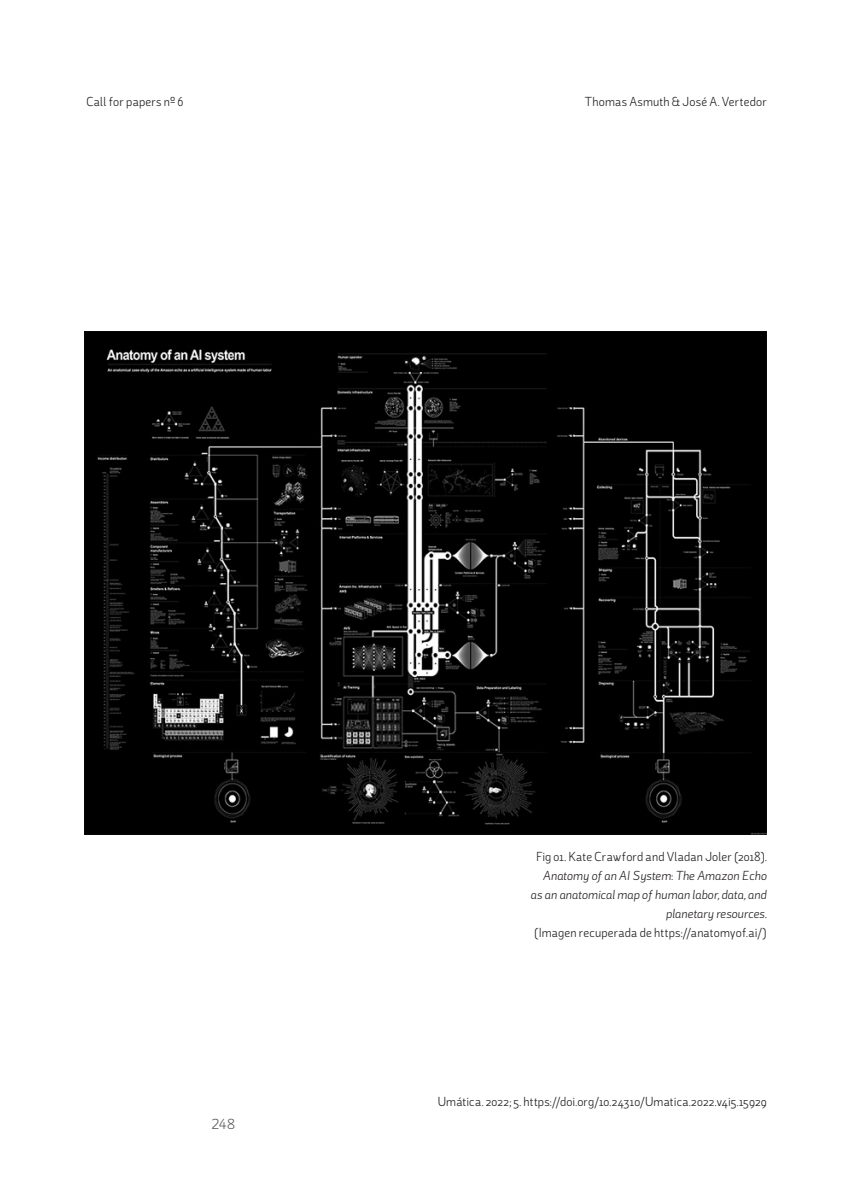
<style>
.page{position:relative;width:851px;height:1191px;background:#fff}
.page>*{position:absolute;margin:0;border:0;box-sizing:border-box;transform-origin:0 0}
.t1{font:15px "Malacitana Sans Regular";color:#57585a}
.sps_figur_titulo{font:13.5px/18.9px "Malacitana Sans Italic";color:#231f20;text-align:right}
.t2{font:13.5px "Malacitana Sans Regular";letter-spacing:.01em;color:#231f20}
.s1{font-family:"Malacitana Sans Regular"}
</style>
<div class="page">
<img style="left:85px;top:332px;width:681px;height:503px">
<p class="t2" style="left:86px;top:93px;width:99px">Call for papers nº 6</p>
<p class="t2" style="left:585px;top:93px;width:183px">Thomas Asmuth &amp; José A. Vertedor</p>
<p class="sps_figur_titulo" style="left:531px;top:846px;width:237px"><span class="s1">Fig 01. Kate Crawford and Vladan Joler (2018).<br></span>Anatomy of an AI System: The Amazon Echo as an anatomical map of human labor, data, and planetary resources<span class="s1">.<br>(Imagen recuperada de https://anatomyof.ai/)</span></p>
<p class="t1" style="left:211px;top:1114px;width:25px">248</p>
<p class="t2" style="left:437px;top:1093px;width:330px">Umática. 2022; 5. https://doi.org/10.24310/Umatica.2022.v4i5.15929</p>
</div>
